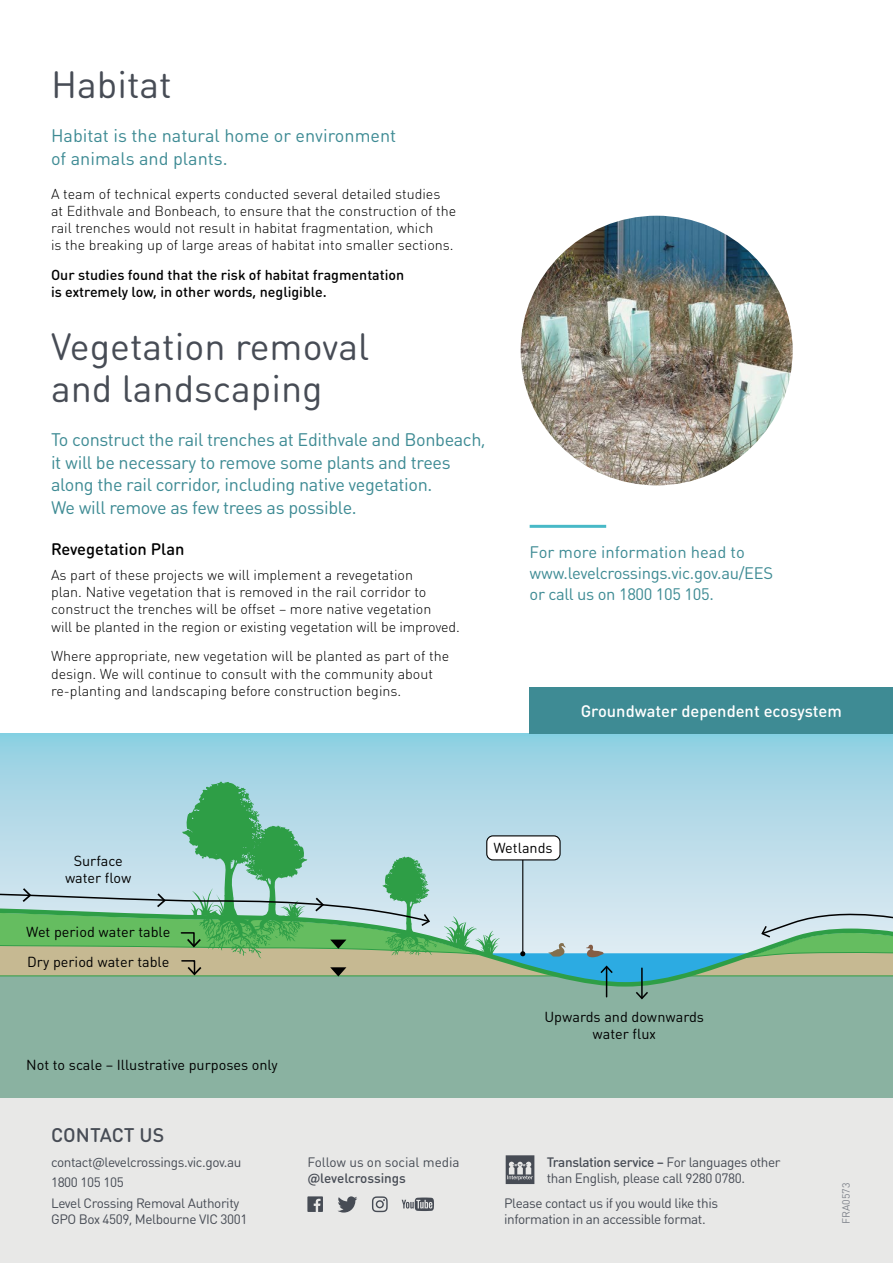
<style>
.page{position:relative;width:893px;height:1263px;background:#fff}
.page>*{position:absolute;margin:0;border:0;box-sizing:border-box;transform-origin:0 0}
.LX_H1{font:37.5px/42px "DIN Round OT";color:#474c55}
.t1{font:500 19.5px "DIN Round OT";color:#474c55}
.LX_intro{font:18px/22.5px "DIN Round OT";letter-spacing:-.02em;color:#3e8b94}
.LX_intro-2{font:18px/22.5px "DIN Round OT";color:#3e8b94}
.LX_Pull_Quote{font:16.5px/21px "DIN Round OT";letter-spacing:-.02em;color:#3e8b94}
.t2{font:500 16.5px "DIN Round OT";color:#fff}
.LX_H3{font:500 16.5px "DIN Round OT";color:#000}
.t3{font:14.4px/17.2px "DIN Round OT";color:#000;text-align:center}
.LX_Body{font:300 14.25px/17.1px "DIN Round OT";color:#000}
.LX_Body-2{font:500 14.25px/17.1px "DIN Round OT";color:#000}
.t4{font:13.5px/20.4px "DIN Round OT";letter-spacing:-.03em;color:#474c55}
.t5{font:13.5px "DIN Round OT";letter-spacing:-.005em;color:#474c55}
.t6{font:500 13.5px "DIN Round OT";letter-spacing:-.005em;color:#474c55}
.t7{font:10.5px "DIN Round OT";color:#81858d}
.s1{font-weight:500}
</style>
<div class="page">
<img style="left:521px;top:216px;width:271px;height:269px">
<svg style="left:0;top:733px;width:893px;height:175px;background:#acd8e6"></svg>
<svg style="left:761px;top:903px;width:132px;height:5px"></svg>
<svg style="left:0;top:908px;width:893px;height:190px;background:#8db4a2"></svg>
<hr style="left:641px;top:968px;width:2px;height:30px;background:#000">
<svg style="left:636px;top:992px;width:12px;height:7px"></svg>
<hr style="left:606px;top:967px;width:1px;height:30px;background:#000">
<hr style="left:522px;top:846px;width:1px;height:108px;background:#000">
<svg style="left:444px;top:916px;width:310px;height:70px;background:#99c9c9"></svg>
<div style="left:487px;top:836px;width:73px;height:24px;background:#fff;border-radius:6px"></div>
<div style="left:486px;top:835px;width:75px;height:25px;border:1px solid #000;border-radius:6px"></div>
<svg style="left:0;top:781px;width:437px;height:195px;background:#9cc8b2"></svg>
<hr style="left:530px;top:525px;width:76px;height:3px;background:#48b9c7">
<div style="left:530px;top:687px;width:363px;height:46px;background:#3e8b94"></div>
<div style="left:0;top:1098px;width:893px;height:165px;background:#e8e8e7"></div>
<svg style="left:402px;top:1197px;width:32px;height:14px"></svg>
<svg style="left:337px;top:1196px;width:20px;height:16px"></svg>
<svg style="left:307px;top:1196px;width:16px;height:16px"></svg>
<svg style="left:372px;top:1196px;width:16px;height:16px"></svg>
<svg style="left:506px;top:1155px;width:28px;height:29px"></svg>
<h1 class="LX_H1" style="left:51px;top:63px;width:122px">Habitat</h1>
<p class="LX_intro-2" style="left:51px;top:124px;width:347px">Habitat is the natural home or environment of animals and plants.</p>
<p class="LX_Body" style="left:51px;top:185px;width:407px">A team of technical experts conducted several detailed studies<br>at Edithvale and Bonbeach, to ensure that the construction of the rail trenches would not result in habitat fragmentation, which<br>is the breaking up of large areas of habitat into smaller sections.</p>
<p class="LX_Body-2" style="left:51px;top:266px;width:355px">Our studies found that the risk of habitat fragmentation is extremely low, in other words, negligible.</p>
<h1 class="LX_H1" style="left:51px;top:325px;width:320px">Vegetation removal and landscaping</h1>
<p class="LX_intro" style="left:51px;top:428px;width:436px">To construct the rail trenches at Edithvale and Bonbeach, it will be necessary to remove some plants and trees along the rail corridor, including native vegetation.<br>We will remove as few trees as possible.</p>
<h3 class="LX_H3" style="left:51px;top:538px;width:135px">Revegetation Plan</h3>
<p class="LX_Body" style="left:51px;top:566px;width:410px">As part of these projects we will implement a revegetation<br>plan. Native vegetation that is removed in the rail corridor to construct the trenches will be offset – more native vegetation<br>will be planted in the region or existing vegetation will be improved.</p>
<p class="LX_Body" style="left:51px;top:648px;width:400px">Where appropriate, new vegetation will be planted as part of the design. We will continue to consult with the community about re-planting and landscaping before construction begins.</p>
<p class="LX_Pull_Quote" style="left:530px;top:541px;width:245px">For more information head to www.levelcrossings.vic.gov.au/EES or call us on 1800 105 105.</p>
<p class="t2" style="left:581px;top:700px;width:263px">Groundwater dependent ecosystem</p>
<p class="t3" style="left:65px;top:852px;width:68px">Surface water flow</p>
<p class="t3" style="left:26px;top:917px;width:146px;line-height:30px;text-align:left">Wet period water table<br>Dry period water table</p>
<p class="t3" style="left:26px;top:1056px;width:253px">Not to scale – Illustrative purposes only</p>
<h2 class="t1" style="left:51px;top:1123px;width:115px">CONTACT US</h2>
<p class="t4" style="left:51px;top:1151px;width:192px">contact@levelcrossings.vic.gov.au<br>1800 105 105<br>Level Crossing Removal Authority</p>
<p class="t4" style="left:51px;top:1209px;width:198px">GPO Box 4509, Melbourne VIC 3001</p>
<p class="t5" style="left:307px;top:1153px;width:154px">Follow us on social media</p>
<p class="t6" style="left:307px;top:1169px;width:100px">@levelcrossings</p>
<p class="t3" style="left:493px;top:839px;width:61px">Wetlands</p>
<p class="t3" style="left:544px;top:1007px;width:161px">Upwards and downwards water flux</p>
<p class="t4" style="left:547px;top:1154px;width:235px;line-height:16.2px"><span class="s1">Translation service –</span> For languages other than English, please call 9280 0780.</p>
<p class="t4" style="left:504px;top:1194px;width:215px;line-height:16.2px">Please contact us if you would like this information in an accessible format.</p>
<p class="t7" style="left:840px;top:1224px;width:43px;rotate:-90deg">FRA0573</p>
</div>
